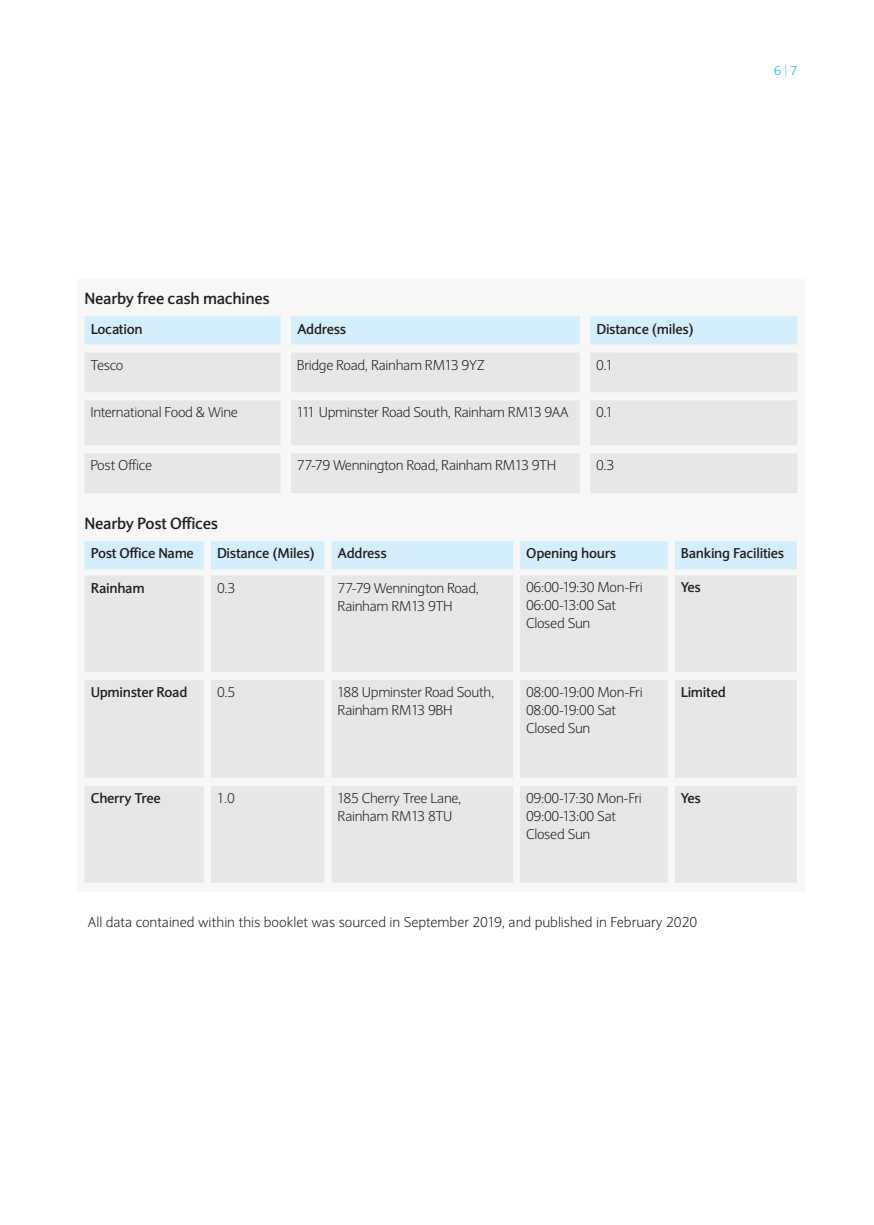
<style>
.page{position:relative;width:874px;height:1225px;background:#fff}
.page>*{position:absolute;margin:0;border:0;box-sizing:border-box;transform-origin:0 0}
.t1{font:700 16px "Expert Sans";letter-spacing:-.02em;color:#231f20}
.t2{font:300 14px/18px "Expert Sans";letter-spacing:-.02em;color:#231f20}
.t3{font:700 14px "Expert Sans";letter-spacing:-.02em;color:#231f20}
.t4{font:300 14px "Expert Sans";color:#231f20}
.PAGE_NUMBERS{font:300 12.6px "Expert Sans";color:#00aeef}
.s1{color:#6bcff6}
</style>
<div class="page">
<div style="left:77px;top:279px;width:727px;height:612px;background:#f7f7f8"></div>
<div style="left:85px;top:316px;width:712px;height:28px;background:#d4effb"></div>
<svg style="left:85px;top:353px;width:712px;height:140px;fill:#e6e7e9"></svg>
<div style="left:85px;top:541px;width:711px;height:28px;background:#d4effb"></div>
<svg style="left:85px;top:576px;width:711px;height:307px;background:#e7e8ea"></svg>
<p class="PAGE_NUMBERS" style="left:773px;top:63px;width:25px">6 <span class="s1">|</span> 7</p>
<p class="t1" style="left:85px;top:288px;width:186px">Nearby free cash machines</p>
<p class="t3" style="left:91px;top:319px;width:53px">Location</p>
<p class="t3" style="left:297px;top:319px;width:51px">Address</p>
<p class="t3" style="left:596px;top:319px;width:99px">Distance (miles)</p>
<p class="t2" style="left:90px;top:355px;width:34px">Tesco</p>
<p class="t2" style="left:297px;top:355px;width:189px">Bridge Road, Rainham RM13 9YZ</p>
<p class="t2" style="left:595px;top:355px;width:19px">0.1</p>
<p class="t2" style="left:90px;top:403px;width:149px">International Food &amp; Wine</p>
<p class="t2" style="left:297px;top:403px;width:273px">111 Upminster Road South, Rainham RM13 9AA</p>
<p class="t2" style="left:595px;top:403px;width:19px">0.1</p>
<p class="t2" style="left:90px;top:456px;width:63px">Post Office</p>
<p class="t2" style="left:297px;top:456px;width:261px">77-79 Wennington Road, Rainham RM13 9TH</p>
<p class="t2" style="left:595px;top:456px;width:20px">0.3</p>
<p class="t1" style="left:85px;top:513px;width:135px">Nearby Post Offices</p>
<p class="t3" style="left:91px;top:544px;width:105px">Post Office Name</p>
<p class="t3" style="left:217px;top:544px;width:99px">Distance (Miles)</p>
<p class="t3" style="left:337px;top:544px;width:51px">Address</p>
<p class="t3" style="left:526px;top:544px;width:91px">Opening hours</p>
<p class="t3" style="left:680px;top:544px;width:105px">Banking Facilities</p>
<p class="t3" style="left:91px;top:578px;width:55px">Rainham</p>
<p class="t2" style="left:217px;top:578px;width:20px">0.3</p>
<p class="t2" style="left:337px;top:578px;width:143px">77-79 Wennington Road,<br>Rainham RM13 9TH</p>
<p class="t2" style="left:525px;top:578px;width:118px">06:00-19:30 Mon-Fri</p>
<p class="t3" style="left:680px;top:578px;width:22px">Yes</p>
<p class="t2" style="left:525px;top:596px;width:91px">06:00-13:00 Sat</p>
<p class="t2" style="left:525px;top:614px;width:66px">Closed Sun</p>
<p class="t3" style="left:91px;top:683px;width:98px">Upminster Road</p>
<p class="t2" style="left:217px;top:683px;width:20px">0.5</p>
<p class="t2" style="left:337px;top:683px;width:158px">188 Upminster Road South,<br>Rainham RM13 9BH</p>
<p class="t2" style="left:525px;top:683px;width:118px">08:00-19:00 Mon-Fri</p>
<p class="t2" style="left:525px;top:701px;width:92px">08:00-19:00 Sat<br>Closed Sun</p>
<p class="t3" style="left:91px;top:789px;width:71px">Cherry Tree</p>
<p class="t2" style="left:217px;top:789px;width:20px">1.0</p>
<p class="t2" style="left:337px;top:789px;width:125px">185 Cherry Tree Lane,<br>Rainham RM13 8TU</p>
<p class="t2" style="left:525px;top:789px;width:117px">09:00-17:30 Mon-Fri</p>
<p class="t2" style="left:525px;top:807px;width:91px">09:00-13:00 Sat</p>
<p class="t2" style="left:525px;top:825px;width:66px">Closed Sun</p>
<p class="t3" style="left:680px;top:683px;width:47px">Limited</p>
<p class="t3" style="left:680px;top:789px;width:22px">Yes</p>
<p class="t4" style="left:88px;top:913px;width:610px">All data contained within this booklet was sourced in September 2019, and published in February 2020</p>
</div>
